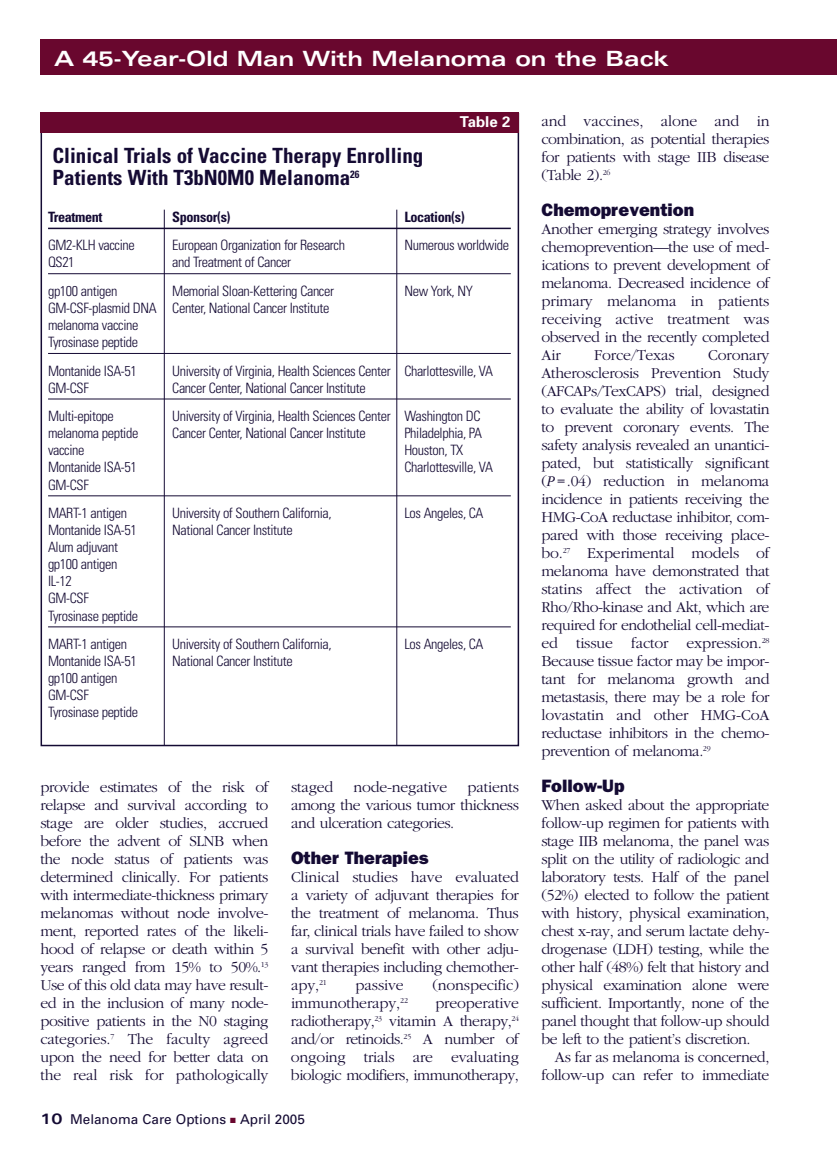
<style>
.page{position:relative;width:837px;height:1161px;background:#fff}
.page>*{position:absolute;margin:0;border:0;box-sizing:border-box;transform-origin:0 0}
.t1{font:700 condensed 21px/22.5px "Univers";color:#140a33}
.t2{font:700 expanded 21px "Univers";color:#fff}
.t3{font:800 18px "Franklin Gothic";color:#140a33}
.t4{font:300 15.75px/18px "Garamond";letter-spacing:-.03em;color:#140a33;text-align:justify}
.t5{font:300 15.75px "Garamond";letter-spacing:-.01em;color:#140a33}
.t6{font:700 15px "Univers";color:#fff}
.t7{font:300 condensed 14.25px/17.1px "Univers";letter-spacing:-.025em;color:#140a33}
.t8{font:700 condensed 14.25px "Univers";letter-spacing:-.025em;color:#140a33}
.t9{font:13.5px "Univers";color:#140a33}
.s1{font-weight:700;font-stretch:expanded;font-size:15px}
.s2{color:#69072e}
.s3{font-family:"Garamond Three";font-weight:400;font-style:italic}
</style>
<div class="page">
<div style="left:40px;top:39px;width:797px;height:36px;background:#69072e"></div>
<div style="left:40px;top:112px;width:479px;height:21px;background:#69072e"></div>
<hr style="left:48px;top:228px;width:463px;height:1px;background:#140a33">
<hr style="left:48px;top:273px;width:463px;height:1px;background:#140a33">
<hr style="left:48px;top:353px;width:463px;height:1px;background:#140a33">
<hr style="left:48px;top:399px;width:463px;height:1px;background:#140a33">
<hr style="left:48px;top:495px;width:463px;height:1px;background:#140a33">
<hr style="left:48px;top:627px;width:463px;height:1px;background:#140a33">
<hr style="left:164px;top:210px;width:1px;height:536px;background:#140a33">
<hr style="left:396px;top:210px;width:1px;height:536px;background:#140a33">
<h1 class="t2" style="left:54px;top:51px;width:617px">A 45-Year-Old Man With Melanoma on the Back</h1>
<h1 class="t1" style="left:53px;top:146px;width:372px">Clinical Trials of Vaccine Therapy Enrolling<br>Patients With T3bN0M0 Melanoma<sup>26</sup></h1>
<p class="t6" style="left:460px;top:116px;width:52px">Table 2</p>
<p class="t8" style="left:48px;top:212px;width:56px">Treatment</p>
<p class="t8" style="left:172px;top:212px;width:60px">Sponsor(s)</p>
<p class="t8" style="left:404px;top:212px;width:62px">Location(s)</p>
<p class="t7" style="left:48px;top:238px;width:88px">GM2-KLH vaccine</p>
<p class="t7" style="left:172px;top:238px;width:174px">European Organization for Research</p>
<p class="t7" style="left:404px;top:238px;width:106px">Numerous worldwide</p>
<p class="t7" style="left:48px;top:255px;width:28px">QS21</p>
<p class="t7" style="left:172px;top:255px;width:120px">and Treatment of Cancer</p>
<p class="t7" style="left:48px;top:284px;width:71px">gp100 antigen</p>
<p class="t7" style="left:172px;top:284px;width:163px">Memorial Sloan-Kettering Cancer</p>
<p class="t7" style="left:404px;top:284px;width:70px">New York, NY</p>
<p class="t7" style="left:48px;top:301px;width:283px">GM-CSF-plasmid DNA Center, National Cancer Institute melanoma vaccine<br>Tyrosinase peptide</p>
<p class="t7" style="left:48px;top:363px;width:90px">Montanide ISA-51</p>
<p class="t7" style="left:172px;top:363px;width:322px">University of Virginia, Health Sciences Center Charlottesville, VA</p>
<p class="t7" style="left:48px;top:381px;width:42px">GM-CSF</p>
<p class="t7" style="left:172px;top:381px;width:195px">Cancer Center, National Cancer Institute</p>
<p class="t7" style="left:48px;top:409px;width:67px">Multi-epitope</p>
<p class="t7" style="left:172px;top:409px;width:310px">University of Virginia, Health Sciences Center Washington DC</p>
<p class="t7" style="left:48px;top:426px;width:92px">melanoma peptide</p>
<p class="t7" style="left:172px;top:426px;width:195px">Cancer Center, National Cancer Institute</p>
<p class="t7" style="left:404px;top:426px;width:79px">Philadelphia, PA</p>
<p class="t7" style="left:48px;top:443px;width:38px">vaccine</p>
<p class="t7" style="left:404px;top:443px;width:61px">Houston, TX</p>
<p class="t7" style="left:48px;top:460px;width:90px">Montanide ISA-51</p>
<p class="t7" style="left:404px;top:460px;width:90px">Charlottesville, VA</p>
<p class="t7" style="left:48px;top:472px;width:80px;line-height:28.5px">GM-CSF<br>MART-1 antigen</p>
<p class="t7" style="left:172px;top:506px;width:161px">University of Southern California,</p>
<p class="t7" style="left:404px;top:506px;width:81px">Los Angeles, CA</p>
<p class="t7" style="left:48px;top:523px;width:90px">Montanide ISA-51</p>
<p class="t7" style="left:172px;top:523px;width:122px">National Cancer Institute</p>
<p class="t7" style="left:48px;top:540px;width:92px">Alum adjuvant gp100 antigen<br>IL-12<br>GM-CSF<br>Tyrosinase peptide</p>
<p class="t7" style="left:48px;top:637px;width:80px">MART-1 antigen</p>
<p class="t7" style="left:172px;top:637px;width:161px">University of Southern California,</p>
<p class="t7" style="left:404px;top:637px;width:81px">Los Angeles, CA</p>
<p class="t7" style="left:48px;top:654px;width:90px">Montanide ISA-51</p>
<p class="t7" style="left:172px;top:654px;width:122px">National Cancer Institute</p>
<p class="t7" style="left:48px;top:671px;width:92px">gp100 antigen<br>GM-CSF<br>Tyrosinase peptide</p>
<p class="t4" style="left:40px;top:779px;width:230px">provide estimates of the risk of relapse and survival according to stage are older studies, accrued before the advent of SLNB when the node status of patients was determined clinically. For patients with intermediate-thickness primary melanomas without node involve&shy;ment, reported rates of the likeli&shy;hood of relapse or death within 5 years ranged from 15% to 50%.<sup>13<br></sup>Use of this old data may have result&shy;ed in the inclusion of many node&shy;positive patients in the N0 staging categories.<sup>7</sup> The faculty agreed upon the need for better data on the real risk for pathologically</p>
<p class="t4" style="left:291px;top:779px;width:44px">staged</p>
<p class="t5" style="left:353px;top:781px;width:96px">node-negative</p>
<p class="t4" style="left:291px;top:779px;width:230px;text-indent:177px">patients among the various tumor thickness and ulceration categories.</p>
<p class="t3" style="left:291px;top:852px;width:139px">Other Therapies</p>
<p class="t4" style="left:291px;top:869px;width:230px">Clinical studies have evaluated a variety of adjuvant therapies for the treatment of melanoma. Thus far, clinical trials have failed to show a survival benefit with other adju&shy;vant therapies including chemother&shy;apy,<sup>21</sup></p>
<p class="t5" style="left:356px;top:979px;width:50px">passive</p>
<p class="t5" style="left:432px;top:979px;width:88px">(nonspecific)</p>
<p class="t5" style="left:291px;top:997px;width:119px">immunotherapy,<sup>22</sup></p>
<p class="t4" style="left:291px;top:995px;width:230px;text-indent:144px">preoperative radiotherapy,<sup>23</sup> vitamin A therapy,<sup>24 </sup>and/or retinoids.<sup>25</sup> A number of ongoing trials are evaluating biologic modifiers, immunotherapy,</p>
<p class="t9" style="left:40px;top:1114px;width:266px"><span class="s1">10</span> Melanoma Care Options <span class="s2">■</span> April 2005</p>
<p class="t4" style="left:542px;top:113px;width:230px">and vaccines, alone and in combination, as potential therapies for patients with stage IIB disease (Table 2).<sup>26</sup></p>
<p class="t3" style="left:542px;top:204px;width:154px">Chemoprevention</p>
<p class="t4" style="left:542px;top:221px;width:230px">Another emerging strategy involves chemoprevention—the use of med&shy;ications to prevent development of melanoma. Decreased incidence of primary melanoma in patients receiving active treatment was observed in the recently completed Air</p>
<p class="t5" style="left:594px;top:349px;width:82px">Force/Texas</p>
<p class="t4" style="left:541px;top:347px;width:230px;text-indent:167px">Coronary Atherosclerosis Prevention Study (AFCAPs/TexCAPS) trial, designed to evaluate the ability of lovastatin to prevent coronary events. The safety analysis revealed an unantici&shy;pated, but statistically significant (<span class="s3">P</span>=.04) reduction in melanoma incidence in patients receiving the HMG-CoA reductase inhibitor, com&shy;pared with those receiving place&shy;bo.<sup>27</sup> Experimental models of melanoma have demonstrated that statins affect the activation of Rho/Rho-kinase and Akt, which are required for endothelial cell-mediat&shy;ed tissue factor expression.<sup>28<br></sup>Because tissue factor may be impor&shy;tant for melanoma growth and metastasis, there may be a role for lovastatin and other HMG-CoA reductase inhibitors in the chemo&shy;prevention of melanoma.<sup>29</sup></p>
<p class="t3" style="left:542px;top:780px;width:85px">Follow-Up</p>
<p class="t4" style="left:542px;top:797px;width:230px">When asked about the appropriate follow-up regimen for patients with stage IIB melanoma, the panel was split on the utility of radiologic and laboratory tests. Half of the panel (52%) elected to follow the patient with history, physical examination, chest x-ray, and serum lactate dehy&shy;drogenase (LDH) testing, while the other half (48%) felt that history and physical examination alone were sufficient. Importantly, none of the panel thought that follow-up should be left to the patient’s discretion.</p>
<p class="t4" style="left:542px;top:1049px;width:230px;text-align:right">As far as melanoma is concerned, follow-up can refer to immediate</p>
</div>
